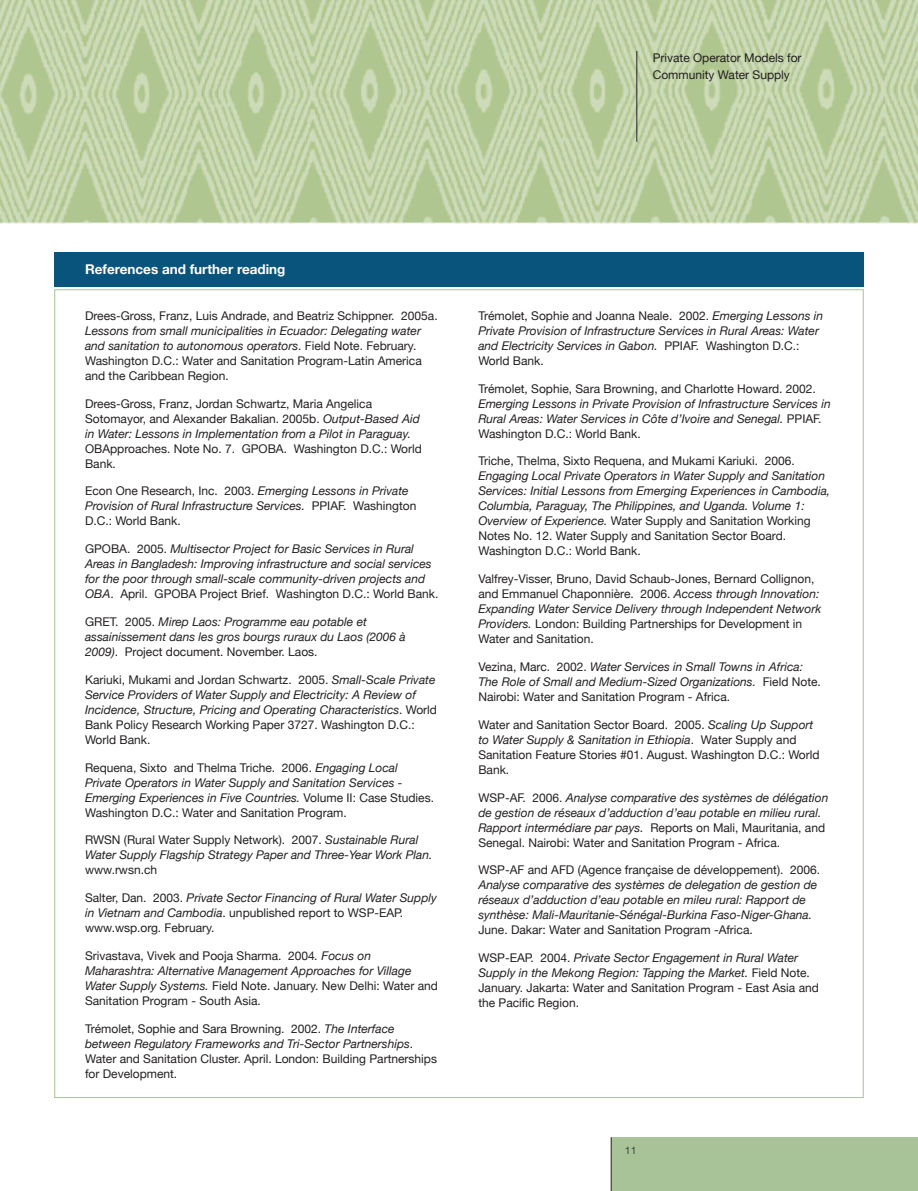
<style>
.page{position:relative;width:918px;height:1191px;background:#fff}
.page>*{position:absolute;margin:0;border:0;box-sizing:border-box;transform-origin:0 0}
.t1{font:700 13.5px "Helvetica Neue";color:#fff}
.t2{font:italic 12px/15px "Helvetica Neue";color:#231f20}
.t3{font:12px/15px "Helvetica Neue";color:#231f20}
.t4{font:12px/16.5px "Helvetica";color:#231f20}
.t5{font:300 10.5px "Helvetica Neue";color:#231f20}
.s1{font-style:italic}
.s2{font-style:normal}
</style>
<div class="page">
<img style="left:0;top:0;width:918px;height:223px">
<hr style="left:590px;top:51px;width:1px;height:64px;background:#231f20">
<div style="left:611px;top:1137px;width:307px;height:54px;background:#a9c399"></div>
<hr style="left:611px;top:1137px;width:1px;height:54px;background:#231f20">
<hr style="left:636px;top:51px;width:1px;height:91px;background:#231f20">
<div style="left:54px;top:252px;width:810px;height:34px;background:#09547d"></div>
<p class="t4" style="left:612px;top:47px;width:192px">Improving Water Utility Services For<br>The Poor Through Delegated</p>
<p class="t3" style="left:653px;top:50px;width:150px;line-height:16.5px">Private Operator Models for<br>Community Water Supply</p>
<p class="t1" style="left:85px;top:261px;width:202px">References and further reading</p>
<p class="t3" style="left:85px;top:308px;width:354px">Drees-Gross, Franz, Luis Andrade, and Beatriz Schippner. 2005a.<br><span class="s1">Lessons from small municipalities in Ecuador: Delegating water and sanitation to autonomous operators</span>. Field Note. February.<br>Washington D.C.: Water and Sanitation Program-Latin America and the Caribbean Region.</p>
<p class="t3" style="left:85px;top:396px;width:338px">Drees-Gross, Franz, Jordan Schwartz, Maria Angelica Sotomayor, and Alexander Bakalian. 2005b. <span class="s1">Output-Based Aid in Water: Lessons in Implementation from a Pilot in Paraguay.<br></span>OBApproaches. Note No. 7. GPOBA. Washington D.C.: World Bank.</p>
<p class="t2" style="left:85px;top:483px;width:333px"><span class="s2">Econ One Research, Inc. 2003.</span> Emerging Lessons in Private<br>Provision of Rural Infrastructure Services. <span class="s2">PPIAF. Washington<br>D.C.: World Bank.</span></p>
<p class="t2" style="left:85px;top:541px;width:355px"><span class="s2">GPOBA. 2005.</span> Multisector Project for Basic Services in Rural Areas in Bangladesh: Improving infrastructure and social services for the poor through small-scale community-driven projects and OBA<span class="s2">. April. GPOBA Project Brief. Washington D.C.: World Bank.</span></p>
<p class="t2" style="left:85px;top:614px;width:322px"><span class="s2">GRET. 2005.</span> Mirep Laos: Programme eau potable et assainissement dans les gros bourgs ruraux du Laos (2006 à<br>2009)<span class="s2">. Project document. November. Laos.</span></p>
<p class="t2" style="left:85px;top:672px;width:354px"><span class="s2">Kariuki, Mukami and Jordan Schwartz. 2005.</span> Small-Scale Private Service Providers of Water Supply and Electricity: A Review of Incidence, Structure, Pricing and Operating Characteristics<span class="s2">. World Bank Policy Research Working Paper 3727. Washington D.C.:<br>World Bank.</span></p>
<p class="t2" style="left:85px;top:759px;width:351px"><span class="s2">Requena, Sixto and Thelma Triche. 2006.</span> Engaging Local Private Operators in Water Supply and Sanitation Services - Emerging Experiences in Five Countries. <span class="s2">Volume II: Case Studies.<br>Washington D.C.: Water and Sanitation Program.</span></p>
<p class="t2" style="left:85px;top:832px;width:349px"><span class="s2">RWSN (Rural Water Supply Network). 2007.</span> Sustainable Rural<br>Water Supply Flagship Strategy Paper and Three-Year Work Plan. <span class="s2">www.rwsn.ch</span></p>
<p class="t3" style="left:85px;top:890px;width:353px">Salter, Dan. 2003. <span class="s1">Private Sector Financing of Rural Water Supply in Vietnam and Cambodia</span>. unpublished report to WSP-EAP. www.wsp.org. February.</p>
<p class="t3" style="left:85px;top:948px;width:354px">Srivastava, Vivek and Pooja Sharma. 2004<span class="s1">. Focus on Maharashtra: Alternative Management Approaches for Village Water Supply Systems.</span> Field Note. January. New Delhi: Water and Sanitation Program - South Asia.</p>
<p class="t3" style="left:85px;top:1020px;width:354px">Trémolet, Sophie and Sara Browning. 2002. <span class="s1">The Interface between Regulatory Frameworks and Tri-Sector Partnerships</span>.<br>Water and Sanitation Cluster. April. London: Building Partnerships for Development.</p>
<p class="t2" style="left:478px;top:308px;width:346px"><span class="s2">Trémolet, Sophie and Joanna Neale. 2002.</span> Emerging Lessons in Private Provision of Infrastructure Services in Rural Areas: Water and Electricity Services in Gabon. <span class="s2">PPIAF. Washington D.C.:<br>World Bank.</span></p>
<p class="t2" style="left:478px;top:381px;width:354px"><span class="s2">Trémolet, Sophie, Sara Browning, and Charlotte Howard. 2002.<br></span>Emerging Lessons in Private Provision of Infrastructure Services in Rural Areas: Water Services in Côte d’Ivoire and Senegal. <span class="s2">PPIAF.<br>Washington D.C.: World Bank.</span></p>
<p class="t2" style="left:478px;top:453px;width:353px"><span class="s2">Triche, Thelma, Sixto Requena, and Mukami Kariuki. 2006.<br></span>Engaging Local Private Operators in Water Supply and Sanitation Services: Initial Lessons from Emerging Experiences in Cambodia, Columbia, Paraguay, The Philippines, and Uganda. Volume 1:<br>Overview of Experience. <span class="s2">Water Supply and Sanitation Working Notes No. 12. Water Supply and Sanitation Sector Board.<br>Washington D.C.: World Bank.</span></p>
<p class="t3" style="left:478px;top:571px;width:344px">Valfrey-Visser, Bruno, David Schaub-Jones, Bernard Collignon, and Emmanuel Chaponnière. 2006. <span class="s1">Access through Innovation:<br>Expanding Water Service Delivery through Independent Network Providers.</span> London: Building Partnerships for Development in Water and Sanitation.</p>
<p class="t2" style="left:478px;top:659px;width:344px"><span class="s2">Vezina, Marc. 2002.</span> Water Services in Small Towns in Africa:<br>The Role of Small and Medium-Sized Organizations. <span class="s2">Field Note.<br>Nairobi: Water and Sanitation Program - Africa.</span></p>
<p class="t3" style="left:478px;top:717px;width:343px">Water and Sanitation Sector Board. 2005. <span class="s1">Scaling Up Support to Water Supply &amp; Sanitation in Ethiopia</span>. Water Supply and Sanitation Feature Stories #01. August. Washington D.C.: World Bank.</p>
<p class="t2" style="left:478px;top:789px;width:352px"><span class="s2">WSP-AF. 2006.</span> Analyse comparative des systèmes de délégation de gestion de réseaux d’adduction d’eau potable en milieu rural.<br>Rapport intermédiare par pays. <span class="s2">Reports on Mali, Mauritania, and Senegal. Nairobi: Water and Sanitation Program - Africa.</span></p>
<p class="t2" style="left:478px;top:862px;width:343px"><span class="s2">WSP-AF and AFD (Agence française de développement). 2006.<br></span>Analyse comparative des systèmes de delegation de gestion de réseaux d’adduction d’eau potable en mileu rural: Rapport de synthèse: Mali-Mauritanie-Sénégal-Burkina Faso-Niger-Ghana.<br><span class="s2">June. Dakar: Water and Sanitation Program -Africa.</span></p>
<p class="t3" style="left:478px;top:950px;width:342px">WSP-EAP. 2004. <span class="s1">Private Sector Engagement in Rural Water Supply in the Mekong Region: Tapping the Market.</span> Field Note.<br>January. Jakarta: Water and Sanitation Program - East Asia and the Pacific Region.</p>
<p class="t5" style="left:625px;top:1143px;width:6px">11</p>
</div>
